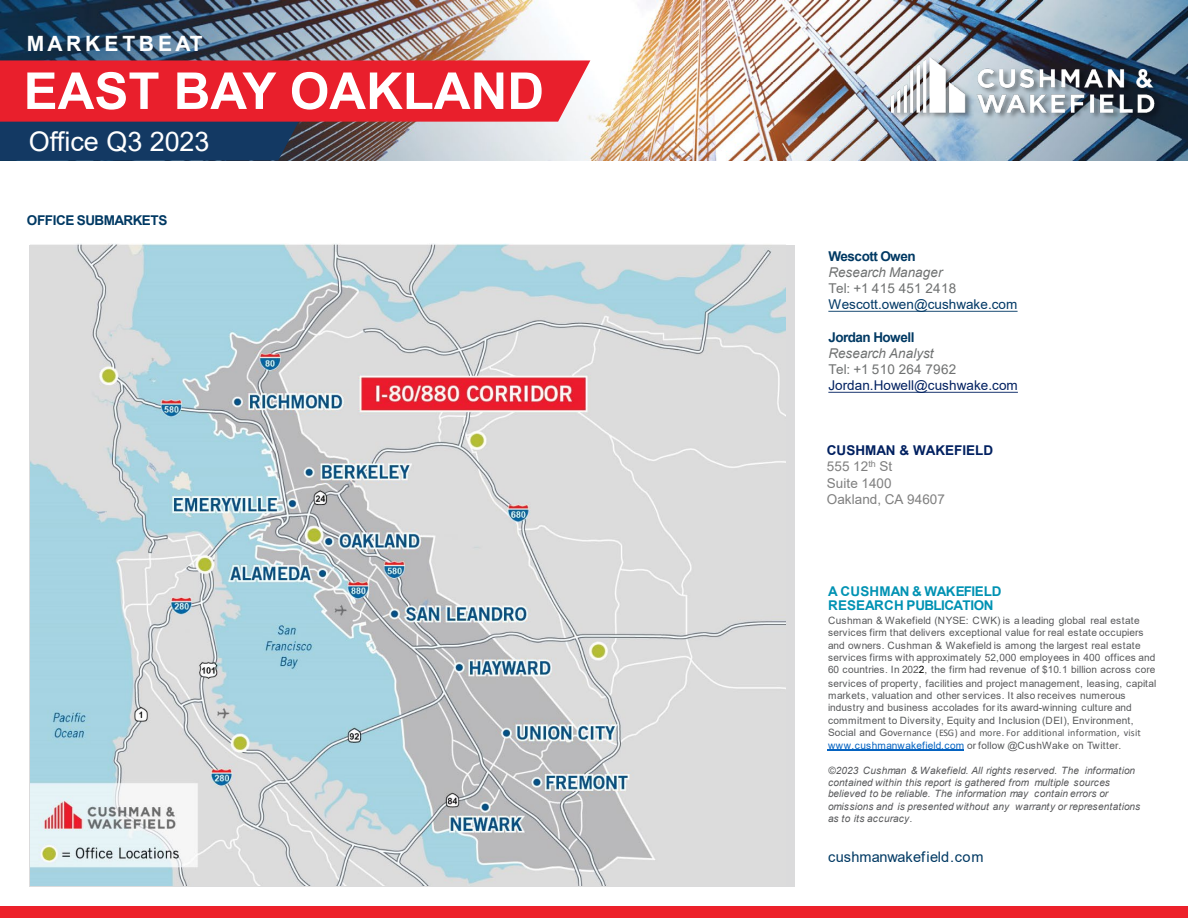
<style>
.page{position:relative;width:1188px;height:918px;background:#fff}
.page>*{position:absolute;margin:0;border:0;box-sizing:border-box;transform-origin:0 0}
.t1{font:700 51px "Arial";color:#fff}
.t2{font:27px "Arial";color:#fff}
.t3{font:700 21px "Arial";letter-spacing:.165em;color:#fff}
.t4{font:14.55px "Arial";letter-spacing:.01em;color:#003963}
.t5{font:700 13.5px "Arial";letter-spacing:-.035em;color:#003963}
.t6{font:700 13.5px/14.5px "Arial";letter-spacing:-.03em;color:#0092b3}
.t7{font:13.5px "Arial";letter-spacing:.005em;color:#7f7f7f}
.t8{font:13.5px "Arial";letter-spacing:.015em;color:#6f7171}
.t9{font:italic 13.5px "Arial";letter-spacing:.005em;color:#6f7171}
.t10{font:13.5px "Arial";letter-spacing:.005em;color:#002060}
.t11{font:13.5px "Arial";letter-spacing:.005em;color:#003865}
.t12{font:700 13.5px "Arial";color:#002060}
.t13{font:10.05px/12.3px "Arial";color:#58595b}
.t14{font:italic 10.05px/12.3px "Arial";color:#58595b}
.s1{color:#000}
.s2{font-family:"Calibri"}
.s3{color:#0563c1}
</style>
<div class="page">
<img style="left:0;top:0;width:1188px;height:160px">
<svg style="left:0;top:60px;width:590px;height:101px;background:#b34354"></svg>
<img style="left:852px;top:31px;width:336px;height:127px">
<img style="left:856px;top:34px;width:332px;height:114px">
<div style="left:0;top:907px;width:1188px;height:11px;background:#ed212a"></div>
<img style="left:30px;top:244px;width:756px;height:641px">
<svg style="left:828px;top:311px;width:190px;height:1px"></svg>
<svg style="left:828px;top:392px;width:190px;height:1px"></svg>
<hr style="left:827px;top:750px;width:137px;height:1px;background:#0563c1">
<h3 class="t3" style="left:27px;top:29px;width:177px">MARKETBEAT</h3>
<h1 class="t1" style="left:24px;top:55px;width:522px">EAST BAY OAKLAND</h1>
<h2 class="t2" style="left:29px;top:123px;width:182px">Office Q3 2023</h2>
<p class="t5" style="left:27px;top:211px;width:142px">OFFICE SUBMARKETS</p>
<p class="t5" style="left:828px;top:247px;width:89px">Wescott Owen</p>
<p class="t9" style="left:828px;top:264px;width:116px">Research Manager</p>
<p class="t8" style="left:828px;top:279px;width:129px">Tel: +1 415 451 2418</p>
<p class="t11" style="left:828px;top:295px;width:191px">Wescott.owen@cushwake.com</p>
<p class="t5" style="left:828px;top:328px;width:88px">Jordan Howell</p>
<p class="t9" style="left:828px;top:345px;width:107px">Research Analyst</p>
<p class="t8" style="left:828px;top:360px;width:129px">Tel: +1 510 264 7962</p>
<p class="t10" style="left:828px;top:376px;width:191px">Jordan.Howell@cushwake.com</p>
<p class="t12" style="left:827px;top:441px;width:168px">CUSHMAN &amp; WAKEFIELD</p>
<p class="t7" style="left:827px;top:457px;width:67px">555 12<sup>th</sup> St</p>
<p class="t7" style="left:827px;top:474px;width:66px">Suite 1400</p>
<p class="t7" style="left:827px;top:490px;width:120px">Oakland, CA 94607</p>
<p class="t6" style="left:828px;top:584px;width:175px">A CUSHMAN &amp; WAKEFIELD<br>RESEARCH PUBLICATION</p>
<p class="t13" style="left:828px;top:614px;width:329px">Cushman &amp; Wakefield (NYSE: CWK) is a leading global real estate services firm that delivers exceptional value for real estate occupiers and owners. Cushman &amp; Wakefield is among the largest real estate services firms with approximately 52,000 employees in 400 offices and 60 countries. In 202<span class="s1">2</span>, the firm had revenue of $10.1 billion across core</p>
<p class="t13" style="left:828px;top:677px;width:330px">services of property, facilities and project management, leasing, capital markets, valuation and other services. It also receives numerous industry and business accolades for its award-winning culture and commitment to Diversity, Equity and Inclusion (DEI), Environment, Social and Go<span class="s2">vernance (ESG) and more. For additional information, visit</span></p>
<p class="t13" style="left:828px;top:740px;width:295px"><span class="s3">www.cushmanwakefield.com</span> or follow @CushWake on Twitter.</p>
<p class="t14" style="left:828px;top:764px;width:309px">©2023 Cushman &amp; Wakefield. All rights reserved. The information contained within this report is gathered from multiple sources</p>
<p class="t14" style="left:828px;top:788px;width:314px">believed to be reliable. The information may contain errors or omissions and is presented without any warranty or representations as to its accuracy.</p>
<p class="t4" style="left:828px;top:847px;width:157px">cushmanwakefield.com</p>
</div>
